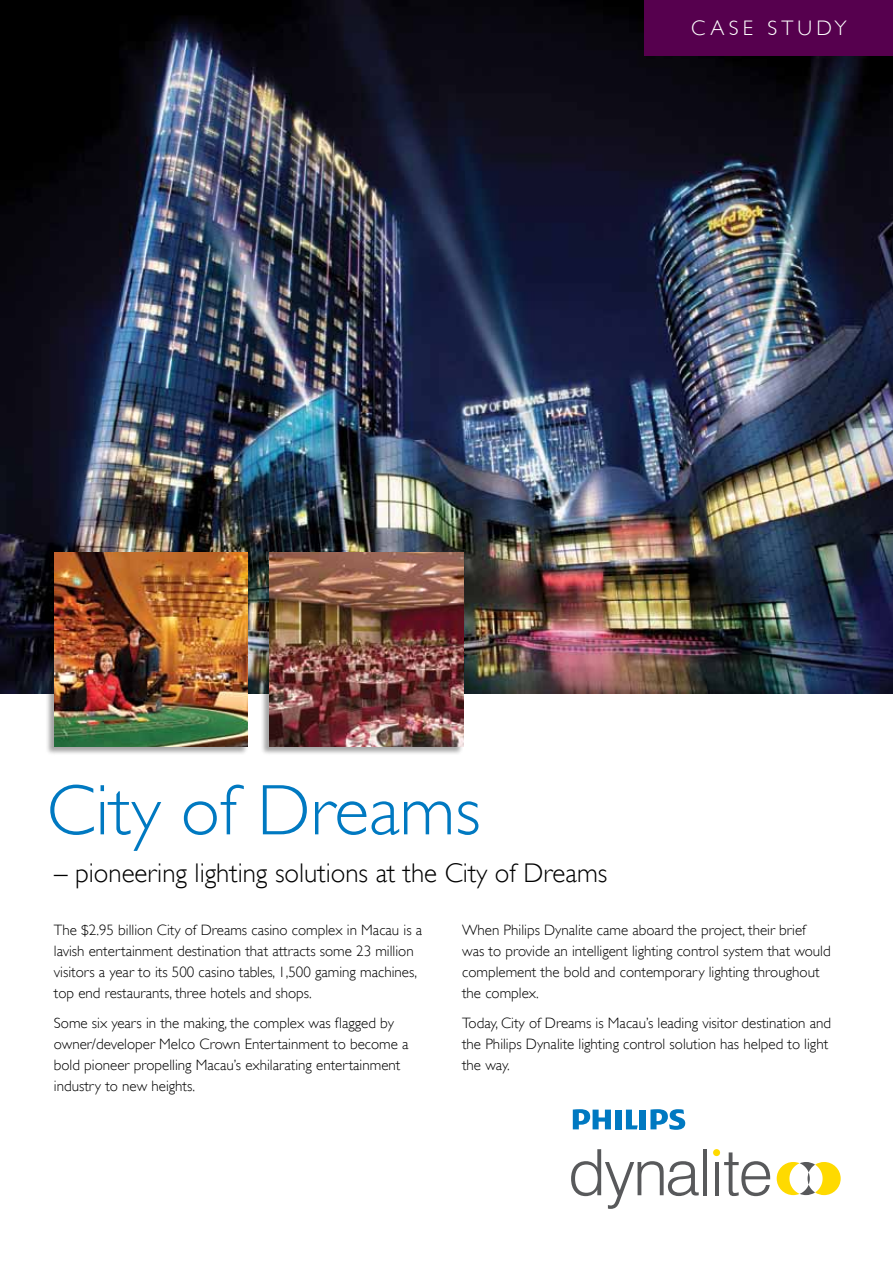
<style>
.page{position:relative;width:893px;height:1263px;background:#fff}
.page>*{position:absolute;margin:0;border:0;box-sizing:border-box;transform-origin:0 0}
.t1{font:300 72px "Gill Sans";color:#0079c1}
.t2{font:300 27px "Gill Sans";color:#000}
.t3{font:300 21px "Gill Sans";letter-spacing:.2em;color:#fff}
.t4{font:300 15px/21px "Gill Sans";color:#000}
</style>
<div class="page">
<svg style="left:626px;top:1109px;width:12px;height:20px"></svg>
<div style="left:615px;top:1109px;width:6px;height:20px;background:#0079c1"></div>
<div style="left:640px;top:1109px;width:6px;height:20px;background:#0079c1"></div>
<svg style="left:650px;top:1109px;width:35px;height:21px"></svg>
<svg style="left:573px;top:1109px;width:38px;height:20px"></svg>
<svg style="left:571px;top:1149px;width:128px;height:60px"></svg>
<hr style="left:703px;top:1149px;width:4px;height:46px;background:#58595b">
<hr style="left:715px;top:1162px;width:3px;height:33px;background:#58595b">
<svg style="left:724px;top:1152px;width:46px;height:44px"></svg>
<div style="left:713px;top:1149px;width:7px;height:7px;background:#ffda00;border-radius:50%"></div>
<svg style="left:777px;top:1162px;width:64px;height:33px"></svg>
<img style="left:0;top:0;width:893px;height:693px">
<div style="left:45px;top:552px;width:203px;height:203px;background:#000;opacity:.35"></div>
<img style="left:54px;top:553px;width:194px;height:194px">
<div style="left:645px;top:0;width:248px;height:55px;background:#56004e"></div>
<div style="left:260px;top:552px;width:203px;height:203px;background:#000;opacity:.35"></div>
<img style="left:269px;top:553px;width:194px;height:194px">
<h3 class="t3" style="left:691px;top:16px;width:157px">CASE STUDY</h3>
<h1 class="t1" style="left:47px;top:769px;width:435px">City of Dreams</h1>
<h2 class="t2" style="left:54px;top:857px;width:555px">– pioneering lighting solutions at the City of Dreams</h2>
<p class="t4" style="left:54px;top:920px;width:370px">The $2.95 billion City of Dreams casino complex in Macau is a lavish entertainment destination that attracts some 23 million visitors a year to its 500 casino tables, 1,500 gaming machines, top end restaurants, three hotels and shops.</p>
<p class="t4" style="left:54px;top:1012px;width:356px">Some six years in the making, the complex was flagged by owner/developer Melco Crown Entertainment to become a bold pioneer propelling Macau’s exhilarating entertainment industry to new heights.</p>
<p class="t4" style="left:462px;top:920px;width:370px">When Philips Dynalite came aboard the project, their brief was to provide an intelligent lighting control system that would complement the bold and contemporary lighting throughout the complex.</p>
<p class="t4" style="left:462px;top:1012px;width:371px">Today, City of Dreams is Macau’s leading visitor destination and the Philips Dynalite lighting control solution has helped to light the way.</p>
</div>
